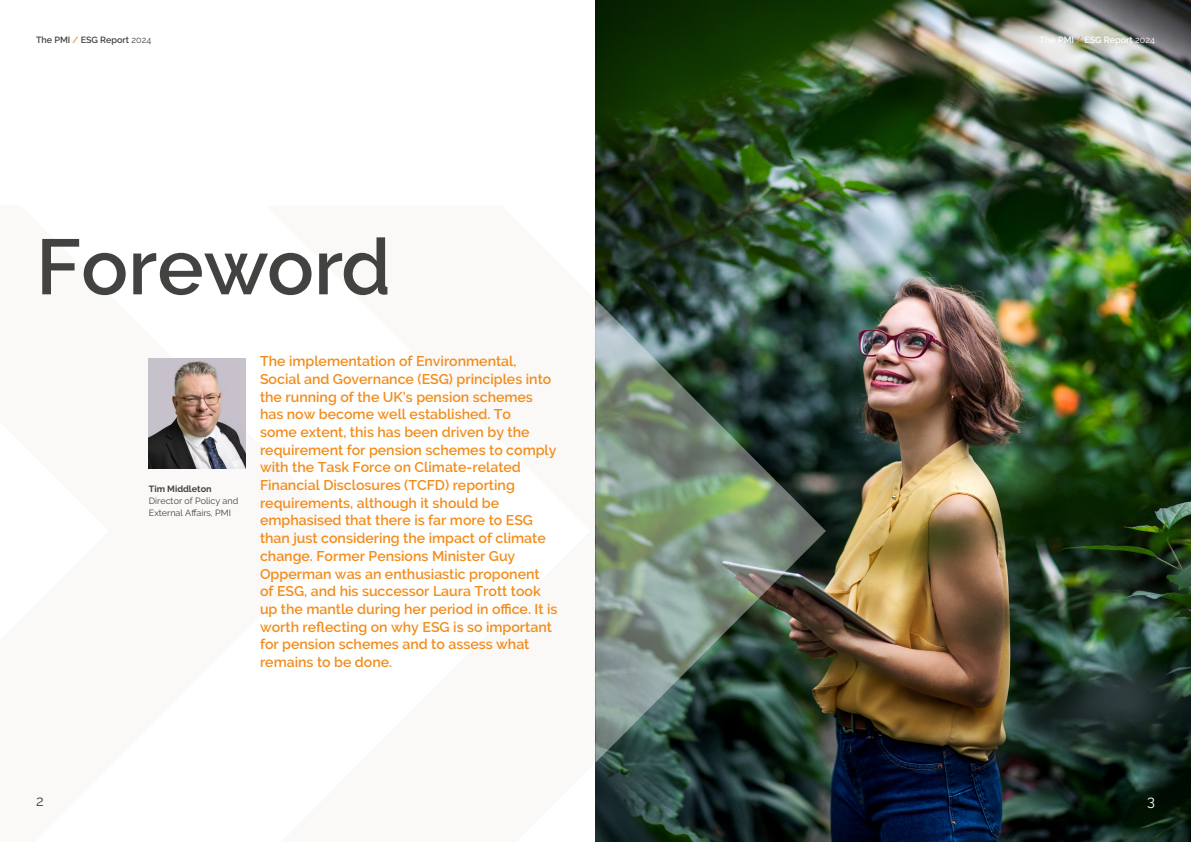
<style>
.page{position:relative;width:1191px;height:842px;background:#fff}
.page>*{position:absolute;margin:0;border:0;box-sizing:border-box;transform-origin:0 0}
.t1{font:600 78px "Raleway";color:#424241}
.t2{font:14.7px "Raleway";color:#424241}
.t3{font:14.7px "Raleway";color:#fff}
.t4{font:600 14.1px/17.7px "Raleway";color:#f28d1c}
.t5{font:9px/12px "Raleway";color:#424241}
.t6{font:600 9px "Raleway";color:#424241}
.t7{font:600 9px "Raleway";color:#fff}
.t8{font:700 9px "Raleway";color:#424241}
.s1{color:#f28d1c}
.s2{font-weight:400}
</style>
<div class="page">
<img style="left:595px;top:0;width:596px;height:842px">
<svg style="left:595px;top:206px;width:231px;height:636px"></svg>
<img style="left:149px;top:359px;width:97px;height:110px">
<img style="left:595px;top:299px;width:231px;height:463px">
<p class="t6" style="left:36px;top:35px;width:117px">The PMI <span class="s1">/</span> ESG Report <span class="s2">2024</span></p>
<h1 class="t1" style="left:36px;top:222px;width:356px">Foreword</h1>
<p class="t2" style="left:36px;top:792px;width:9px">2</p>
<p class="t8" style="left:149px;top:484px;width:64px">Tim Middleton</p>
<p class="t5" style="left:149px;top:495px;width:91px">Director of Policy and<br>External Affairs, PMI</p>
<p class="t4" style="left:260px;top:352px;width:299px">The implementation of Environmental, Social and Governance (ESG) principles into the running of the UK’s pension schemes has now become well established. To<br>some extent, this has been driven by the requirement for pension schemes to comply with the Task Force on Climate-related Financial Disclosures (TCFD) reporting requirements, although it should be emphasised that there is far more to ESG than just considering the impact of climate change. Former Pensions Minister Guy Opperman was an enthusiastic proponent<br>of ESG, and his successor Laura Trott took up the mantle during her period in office. It is worth reflecting on why ESG is so important for pension schemes and to assess what remains to be done.</p>
<p class="t7" style="left:1039px;top:35px;width:117px">The PMI <span class="s1">/</span> ESG Report <span class="s2">2024</span></p>
<p class="t3" style="left:1147px;top:792px;width:9px">3</p>
</div>
